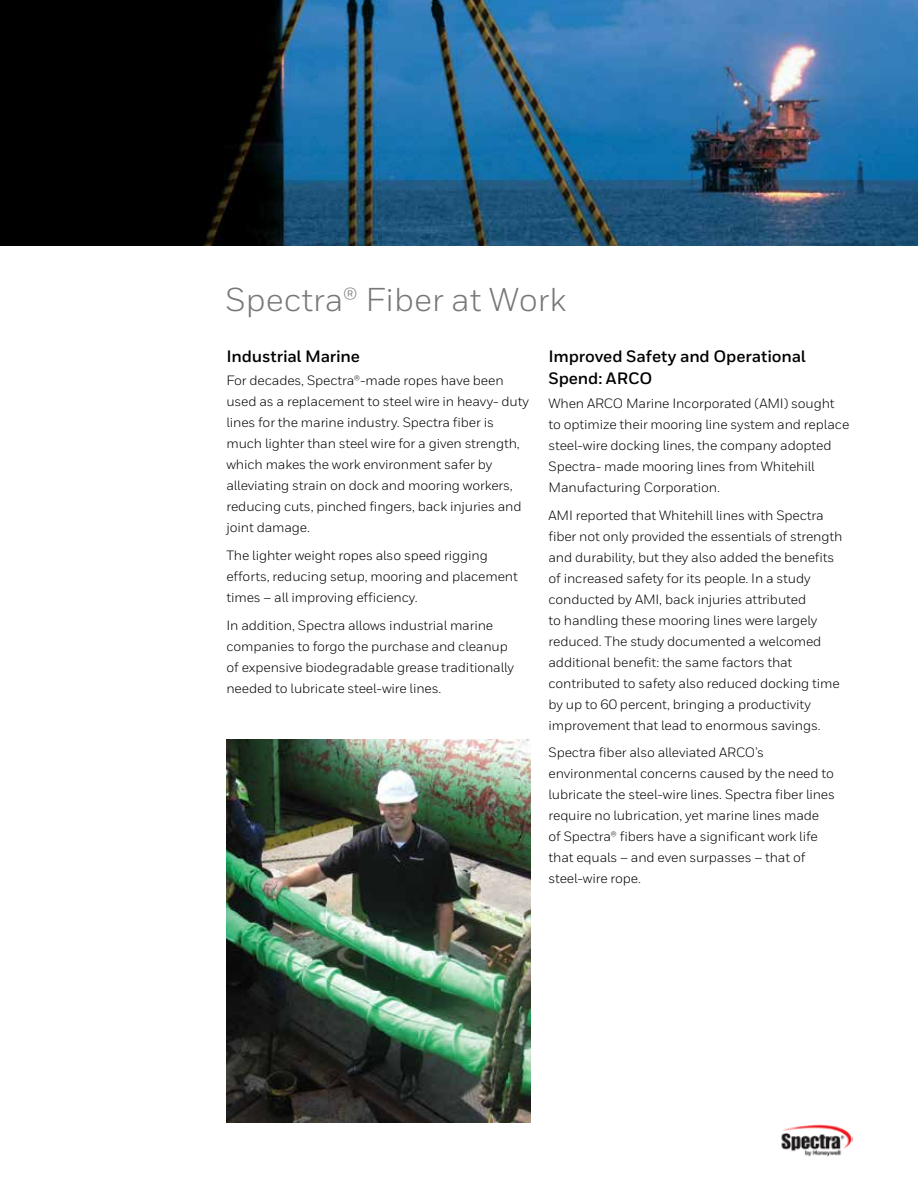
<style>
.page{position:relative;width:918px;height:1188px;background:#fff}
.page>*{position:absolute;margin:0;border:0;box-sizing:border-box;transform-origin:0 0}
.t1{font:33px "Honeywell Sans";color:#757779}
.t2{font:700 16.5px/22.5px "Honeywell Sans";letter-spacing:-.01em;color:#000}
.t3{font:13.5px/21px "Honeywell Sans";letter-spacing:-.01em;color:#000}
</style>
<div class="page">
<img style="left:781px;top:1124px;width:71px;height:33px">
<img style="left:0;top:0;width:918px;height:245px">
<img style="left:226px;top:740px;width:305px;height:383px">
<h1 class="t1" style="left:226px;top:279px;width:342px">Spectra® Fiber at Work</h1>
<p class="t2" style="left:226px;top:345px;width:135px">Industrial Marine</p>
<p class="t3" style="left:226px;top:370px;width:304px">For decades, Spectra®-made ropes have been used as a replacement to steel wire in heavy- duty lines for the marine industry. Spectra fiber is much lighter than steel wire for a given strength, which makes the work environment safer by alleviating strain on dock and mooring workers, reducing cuts, pinched fingers, back injuries and joint damage.</p>
<p class="t3" style="left:226px;top:545px;width:293px">The lighter weight ropes also speed rigging efforts, reducing setup, mooring and placement times – all improving efficiency.</p>
<p class="t3" style="left:226px;top:615px;width:289px">In addition, Spectra allows industrial marine companies to forgo the purchase and cleanup of expensive biodegradable grease traditionally needed to lubricate steel-wire lines.</p>
<p class="t2" style="left:549px;top:345px;width:259px">Improved Safety and Operational<br>Spend: ARCO</p>
<p class="t3" style="left:549px;top:393px;width:302px">When ARCO Marine Incorporated (AMI) sought to optimize their mooring line system and replace steel-wire docking lines, the company adopted Spectra- made mooring lines from Whitehill Manufacturing Corporation.</p>
<p class="t3" style="left:549px;top:504px;width:295px">AMI reported that Whitehill lines with Spectra fiber not only provided the essentials of strength and durability, but they also added the benefits of increased safety for its people. In a study conducted by AMI, back injuries attributed<br>to handling these mooring lines were largely reduced. The study documented a welcomed additional benefit: the same factors that contributed to safety also reduced docking time by up to 60 percent, bringing a productivity improvement that lead to enormous savings.</p>
<p class="t3" style="left:549px;top:742px;width:288px">Spectra fiber also alleviated ARCO’s environmental concerns caused by the need to lubricate the steel-wire lines. Spectra fiber lines require no lubrication, yet marine lines made of Spectra® fibers have a significant work life that equals – and even surpasses – that of steel-wire rope.</p>
</div>
